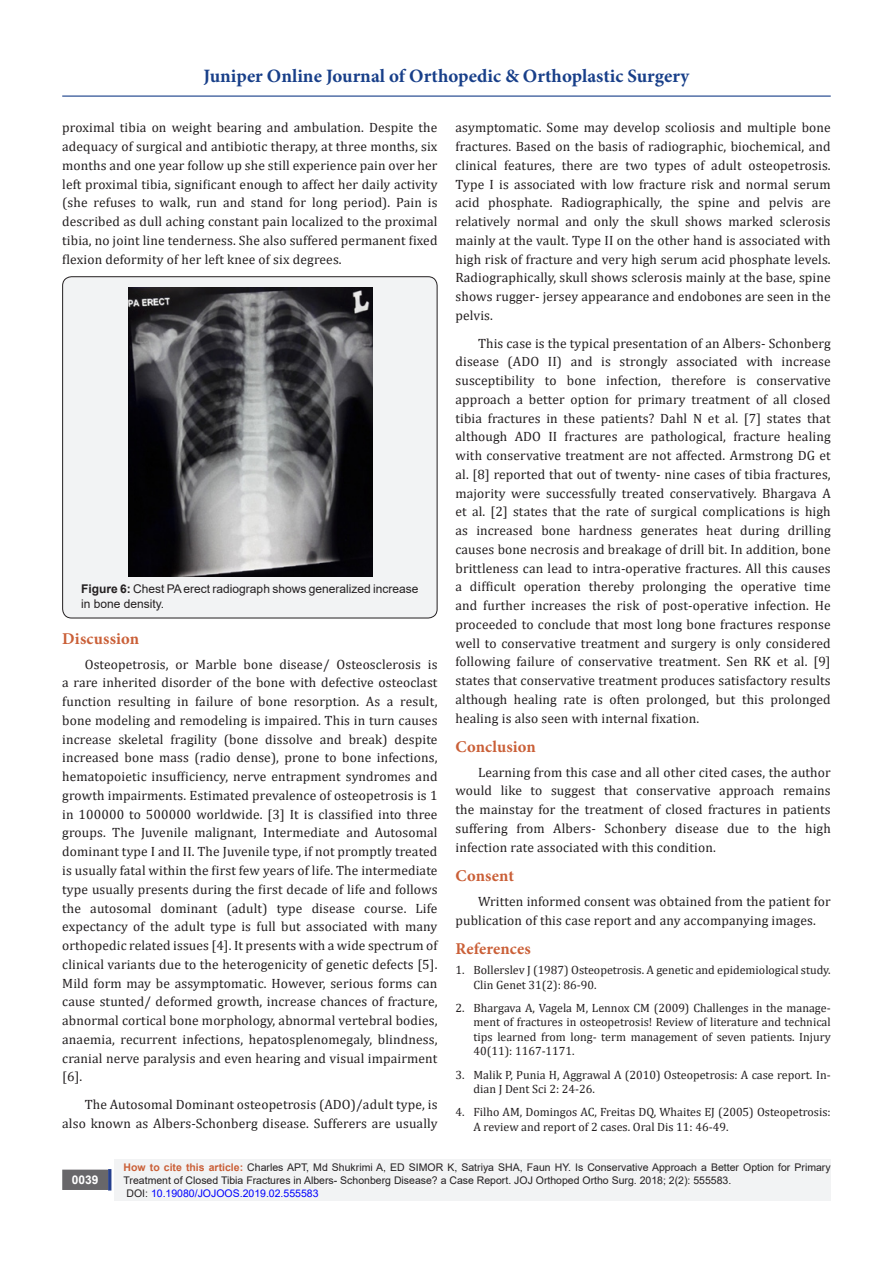
<style>
.page{position:relative;width:893px;height:1263px;background:#fff}
.page>*{position:absolute;margin:0;border:0;box-sizing:border-box;transform-origin:0 0}
.t1{font:700 18.9px "Minion Pro";color:#183f89}
.t2{font:700 16.5px "Minion Pro";letter-spacing:.01em;color:#ca5f37}
.t3{font:13.5px/18.8px "Cambria";letter-spacing:.01em;color:#231f20;text-align:justify}
.t4{font:12px/14.4px "Cambria";color:#231f20}
.t5{font:12px/14.4px "Arial";color:#231f20}
.t6{font:700 12px "Arial";color:#fff}
.t7{font:10.5px/12.6px "Arial";color:#231f20}
.t8{font:10.5px "Arial";color:#00f}
.s1{font-weight:700}
.s2{font-weight:700;color:#ca5f37}
.s3{color:#231f20}
</style>
<div class="page">
<div style="left:115px;top:1160px;width:716px;height:41px;background:#f2f3f4"></div>
<div style="left:63px;top:1170px;width:44px;height:19px;background:#68676a"></div>
<div style="left:62px;top:1169px;width:46px;height:21px;border:2px solid #68676a"></div>
<div style="left:108px;top:1169px;width:3px;height:21px;background:#253f8e;border:2px solid #253f8e"></div>
<hr style="left:62px;top:96px;width:769px;height:1px;background:#183f89">
<div style="left:63px;top:277px;width:374px;height:341px;background:#f2f3f4;border-radius:9px"></div>
<div style="left:62px;top:276px;width:375px;height:342px;border:1px solid #231f20;border-radius:9px"></div>
<img style="left:128px;top:288px;width:244px;height:288px">
<h1 class="t1" style="left:204px;top:63px;width:487px">Juniper Online Journal of Orthopedic &amp; Orthoplastic Surgery</h1>
<p class="t3" style="left:62px;top:118px;width:377px">proximal tibia on weight bearing and ambulation. Despite the adequacy of surgical and antibiotic therapy, at three months, six months and one year follow up she still experience pain over her left proximal tibia, significant enough to affect her daily activity (she refuses to walk, run and stand for long period). Pain is described as dull aching constant pain localized to the proximal tibia, no joint line tenderness. She also suffered permanent fixed flexion deformity of her left knee of six degrees.</p>
<p class="t3" style="left:455px;top:118px;width:377px">asymptomatic. Some may develop scoliosis and multiple bone fractures. Based on the basis of radiographic, biochemical, and clinical features, there are two types of adult osteopetrosis.<br>Type I is associated with low fracture risk and normal serum acid phosphate. Radiographically, the spine and pelvis are relatively normal and only the skull shows marked sclerosis mainly at the vault. Type II on the other hand is associated with high risk of fracture and very high serum acid phosphate levels.<br>Radiographically, skull shows sclerosis mainly at the base, spine shows rugger- jersey appearance and endobones are seen in the pelvis.</p>
<p class="t3" style="left:455px;top:334px;width:377px;text-indent:22px">This case is the typical presentation of an Albers- Schonberg disease (ADO II) and is strongly associated with increase susceptibility to bone infection, therefore is conservative approach a better option for primary treatment of all closed tibia fractures in these patients? Dahl N et al. [7] states that although ADO II fractures are pathological, fracture healing with conservative treatment are not affected. Armstrong DG et al. [8] reported that out of twenty- nine cases of tibia fractures, majority were successfully treated conservatively. Bhargava A et al. [2] states that the rate of surgical complications is high as increased bone hardness generates heat during drilling causes bone necrosis and breakage of drill bit. In addition, bone brittleness can lead to intra-operative fractures. All this causes a difficult operation thereby prolonging the operative time and further increases the risk of post-operative infection. He proceeded to conclude that most long bone fractures response well to conservative treatment and surgery is only considered following failure of conservative treatment. Sen RK et al. [9] states that conservative treatment produces satisfactory results although healing rate is often prolonged, but this prolonged healing is also seen with internal fixation.</p>
<p class="t2" style="left:455px;top:735px;width:82px">Conclusion</p>
<p class="t3" style="left:455px;top:763px;width:377px;text-indent:22px">Learning from this case and all other cited cases, the author would like to suggest that conservative approach remains the mainstay for the treatment of closed fractures in patients suffering from Albers- Schonbery disease due to the high infection rate associated with this condition.</p>
<p class="t2" style="left:455px;top:864px;width:60px">Consent</p>
<p class="t3" style="left:455px;top:892px;width:377px;text-indent:22px">Written informed consent was obtained from the patient for publication of this case report and any accompanying images.</p>
<p class="t2" style="left:455px;top:937px;width:77px">References</p>
<p class="t4" style="left:473px;top:963px;width:359px;text-indent:-18px">1. Bollerslev J (1987) Osteopetrosis. A genetic and epidemiological study.<br>Clin Genet 31(2): 86-90.</p>
<p class="t4" style="left:473px;top:1000px;width:359px;text-align:justify;text-indent:-18px">2. Bhargava A, Vagela M, Lennox CM (2009) Challenges in the manage&shy;ment of fractures in osteopetrosis! Review of literature and technical tips learned from long- term management of seven patients. Injury 40(11): 1167-1171.</p>
<p class="t4" style="left:473px;top:1067px;width:359px;text-indent:-18px">3. Malik P, Punia H, Aggrawal A (2010) Osteopetrosis: A case report. In&shy;dian J Dent Sci 2: 24-26.</p>
<p class="t4" style="left:473px;top:1105px;width:359px;text-indent:-18px">4. Filho AM, Domingos AC, Freitas DQ, Whaites EJ (2005) Osteopetrosis:<br>A review and report of 2 cases. Oral Dis 11: 46-49.</p>
<p class="t5" style="left:81px;top:582px;width:339px"><span class="s1">Figure 6:</span> Chest PA erect radiograph shows generalized increase in bone density.</p>
<p class="t2" style="left:62px;top:627px;width:78px">Discussion</p>
<p class="t3" style="left:62px;top:655px;width:377px;text-indent:22px">Osteopetrosis, or Marble bone disease/ Osteosclerosis is a rare inherited disorder of the bone with defective osteoclast function resulting in failure of bone resorption. As a result, bone modeling and remodeling is impaired. This in turn causes increase skeletal fragility (bone dissolve and break) despite increased bone mass (radio dense), prone to bone infections, hematopoietic insufficiency, nerve entrapment syndromes and growth impairments. Estimated prevalence of osteopetrosis is 1 in 100000 to 500000 worldwide. [3] It is classified into three groups. The Juvenile malignant, Intermediate and Autosomal dominant type I and II. The Juvenile type, if not promptly treated is usually fatal within the first few years of life. The intermediate type usually presents during the first decade of life and follows the autosomal dominant (adult) type disease course. Life expectancy of the adult type is full but associated with many orthopedic related issues [4]. It presents with a wide spectrum of clinical variants due to the heterogenicity of genetic defects [5].<br>Mild form may be assymptomatic. However, serious forms can cause stunted/ deformed growth, increase chances of fracture, abnormal cortical bone morphology, abnormal vertebral bodies, anaemia, recurrent infections, hepatosplenomegaly, blindness, cranial nerve paralysis and even hearing and visual impairment [6].</p>
<p class="t3" style="left:62px;top:1095px;width:377px;text-align:right">The Autosomal Dominant osteopetrosis (ADO)/adult type, is also known as Albers-Schonberg disease. Sufferers are usually</p>
<p class="t6" style="left:72px;top:1171px;width:28px">0039</p>
<p class="t7" style="left:124px;top:1161px;width:709px"><span class="s2">How to cite this article:</span> Charles APT, Md Shukrimi A, ED SIMOR K, Satriya SHA, Faun HY. Is Conservative Approach a Better Option for Primary<br>Treatment of Closed Tibia Fractures in Albers- Schonberg Disease? a Case Report. JOJ Orthoped Ortho Surg. 2018; 2(2): 555583.</p>
<p class="t8" style="left:127px;top:1186px;width:194px"><span class="s3">DOI:</span> 10.19080/JOJOOS.2019.02.555583</p>
</div>
